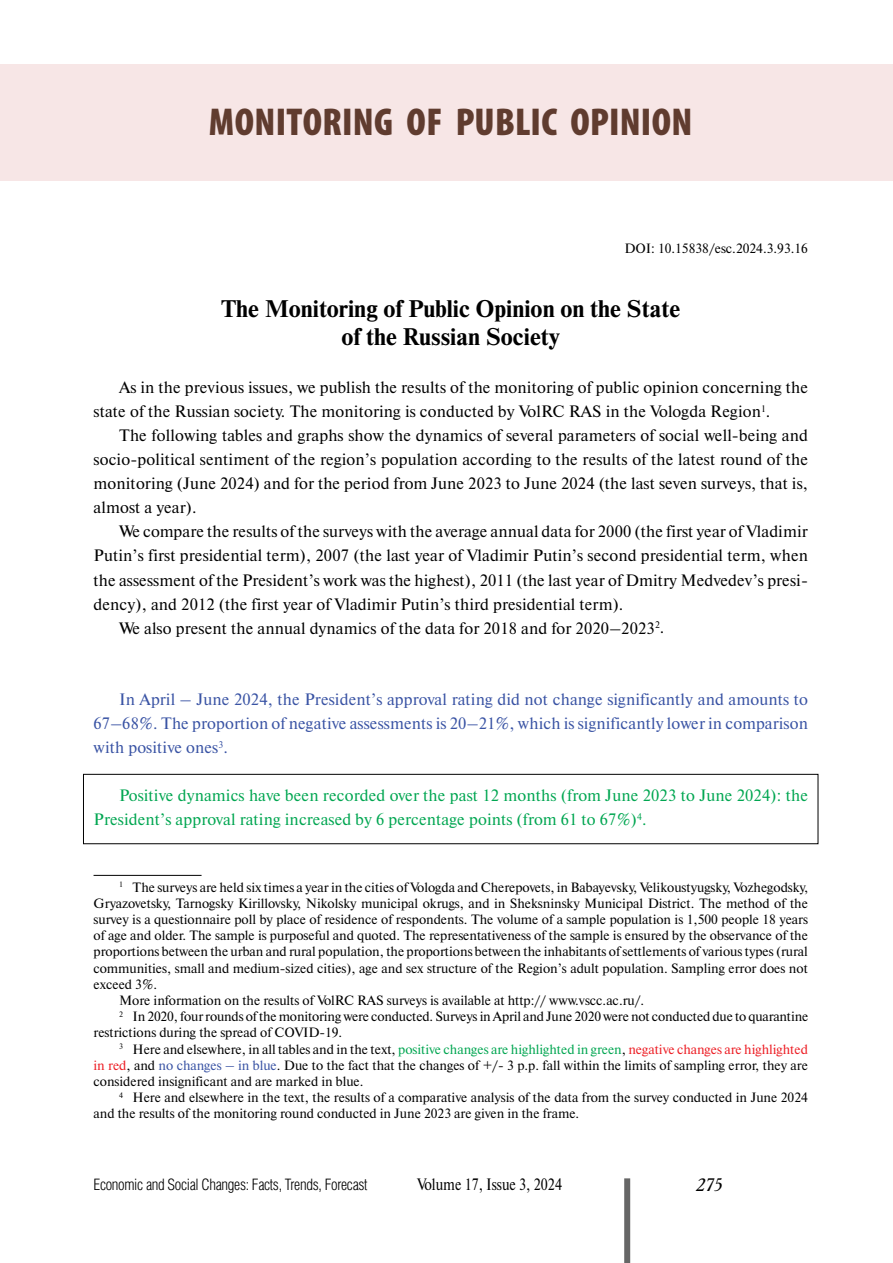
<style>
.page{position:relative;width:893px;height:1263px;background:#fff}
.page>*{position:absolute;margin:0;border:0;box-sizing:border-box;transform-origin:0 0}
.t1{font:900 condensed 39px "Myriad Pro";letter-spacing:.005em;color:#603c2f}
.t2{font:700 24px/28.8px "Newton C";color:#000;text-align:center}
.t3{font:italic 18px "Academy";color:#000}
.t4{font:16.5px/24px "Newton C";letter-spacing:.01em;color:#000}
.t5{font:16.5px/24px "Newton C";letter-spacing:.01em;color:#3953a4;text-align:justify}
.t6{font:16.5px/24px "Newton C";letter-spacing:.01em;color:#00a651}
.t7{font:16.5px "Newton C";letter-spacing:.01em;color:#000;scale:.85 1}
.t8{font:300 15.75px "Helios Cond";letter-spacing:-.02em;color:#000}
.t9{font:13.5px "Newton C";color:#000}
.s1{color:#00a651}
.s2{color:#ed1d24}
.s3{color:#3953a4}
</style>
<div class="page">
<div style="left:0;top:65px;width:893px;height:116px;background:#f7e6e6"></div>
<hr style="left:94px;top:875px;width:108px;height:1px;background:#000">
<div style="left:83px;top:774px;width:735px;height:70px;border:1px solid #000"></div>
<div style="left:624px;top:1178px;width:6px;height:85px;background:#666"></div>
<h1 class="t1" style="left:209px;top:97px;width:485px">MONITORING OF PUBLIC OPINION</h1>
<p class="t9" style="left:624px;top:241px;width:185px">DOI: 10.15838/esc.2024.3.93.16</p>
<h2 class="t2" style="left:221px;top:294px;width:460px">The Monitoring of Public Opinion on the State of the Russian Society</h2>
<p class="t4" style="left:94px;top:376px;width:716px;text-indent:26px">As in the previous issues, we publish the results of the monitoring of public opinion concerning the state of the Russian society. The monitoring is conducted by VolRC RAS in the Vologda Region<sup>1</sup>.</p>
<p class="t4" style="left:94px;top:424px;width:716px;text-align:justify;text-indent:26px">The following tables and graphs show the dynamics of several parameters of social well-being and socio-political sentiment of the region’s population according to the results of the latest round of the monitoring (June 2024) and for the period from June 2023 to June 2024 (the last seven surveys, that is, almost a year).</p>
<p class="t4" style="left:119px;top:520px;width:690px">We compare the results of the surveys with the average annual data for 2000 (the first year of Vladimir</p>
<p class="t4" style="left:94px;top:544px;width:716px">Putin’s first presidential term), 2007 (the last year of Vladimir Putin’s second presidential term, when</p>
<p class="t4" style="left:94px;top:568px;width:716px">the assessment of the President’s work was the highest), 2011 (the last year of Dmitry Medvedev’s presi-</p>
<p class="t4" style="left:94px;top:592px;width:531px">dency), and 2012 (the first year of Vladimir Putin’s third presidential term).</p>
<p class="t4" style="left:119px;top:616px;width:547px">We also present the annual dynamics of the data for 2018 and for 2020–2023<sup>2</sup>.</p>
<p class="t5" style="left:94px;top:688px;width:716px;text-indent:26px">In April – June 2024, the President’s approval rating did not change significantly and amounts to 67–68%. The proportion of negative assessments is 20–21%, which is significantly lower in comparison with positive ones<sup>3</sup>.</p>
<p class="t6" style="left:94px;top:784px;width:716px;text-indent:26px">Positive dynamics have been recorded over the past 12 months (from June 2023 to June 2024): the<br>President’s approval rating increased by 6 percentage points (from 61 to 67%)<sup>4</sup>.</p>
<p class="t9" style="left:119px;top:879px;width:691px"><sup>1</sup> The surveys are held six times a year in the cities of Vologda and Cherepovets, in Babayevsky, Velikoustyugsky, Vozhegodsky,</p>
<p class="t9" style="left:94px;top:896px;width:716px">Gryazovetsky, Tarnogsky Kirillovsky, Nikolsky municipal okrugs, and in Sheksninsky Municipal District. The method of the</p>
<p class="t9" style="left:94px;top:912px;width:716px">survey is a questionnaire poll by place of residence of respondents. The volume of a sample population is 1,500 people 18 years</p>
<p class="t9" style="left:94px;top:928px;width:716px">of age and older. The sample is purposeful and quoted. The representativeness of the sample is ensured by the observance of the</p>
<p class="t9" style="left:94px;top:944px;width:716px">proportions between the urban and rural population, the proportions between the inhabitants of settlements of various types (rural</p>
<p class="t9" style="left:94px;top:960px;width:716px">communities, small and medium-sized cities), age and sex structure of the Region’s adult population. Sampling error does not</p>
<p class="t9" style="left:94px;top:977px;width:65px">exceed 3%.</p>
<p class="t9" style="left:119px;top:993px;width:527px">More information on the results of VolRC RAS surveys is available at http:// www.vscc.ac.ru/.</p>
<p class="t9" style="left:119px;top:1009px;width:691px"><sup>2</sup> In 2020, four rounds of the monitoring were conducted. Surveys in April and June 2020 were not conducted due to quarantine</p>
<p class="t9" style="left:94px;top:1025px;width:250px">restrictions during the spread of COVID-19.</p>
<p class="t9" style="left:119px;top:1041px;width:690px"><sup>3</sup> Here and elsewhere, in all tables and in the text, <span class="s1">positive changes are highlighted in green</span>, <span class="s2">negative changes are highlighted</span></p>
<p class="t9" style="left:94px;top:1058px;width:716px"><span class="s2">in red</span>, and <span class="s3">no changes – in blue</span>. Due to the fact that the changes of +/- 3 p.p. fall within the limits of sampling error, they are</p>
<p class="t9" style="left:94px;top:1074px;width:271px">considered insignificant and are marked in blue.</p>
<p class="t9" style="left:119px;top:1090px;width:690px"><sup>4</sup> Here and elsewhere in the text, the results of a comparative analysis of the data from the survey conducted in June 2024</p>
<p class="t9" style="left:94px;top:1106px;width:487px">and the results of the monitoring round conducted in June 2023 are given in the frame.</p>
<p class="t8" style="left:94px;top:1176px;width:276px">Economic and Social Changes: Facts, Trends, Forecast</p>
<p class="t7" style="left:417px;top:1176px;width:172px">Volume 17, Issue 3, 2024</p>
<h3 class="t3" style="left:696px;top:1174px;width:28px">275</h3>
</div>
